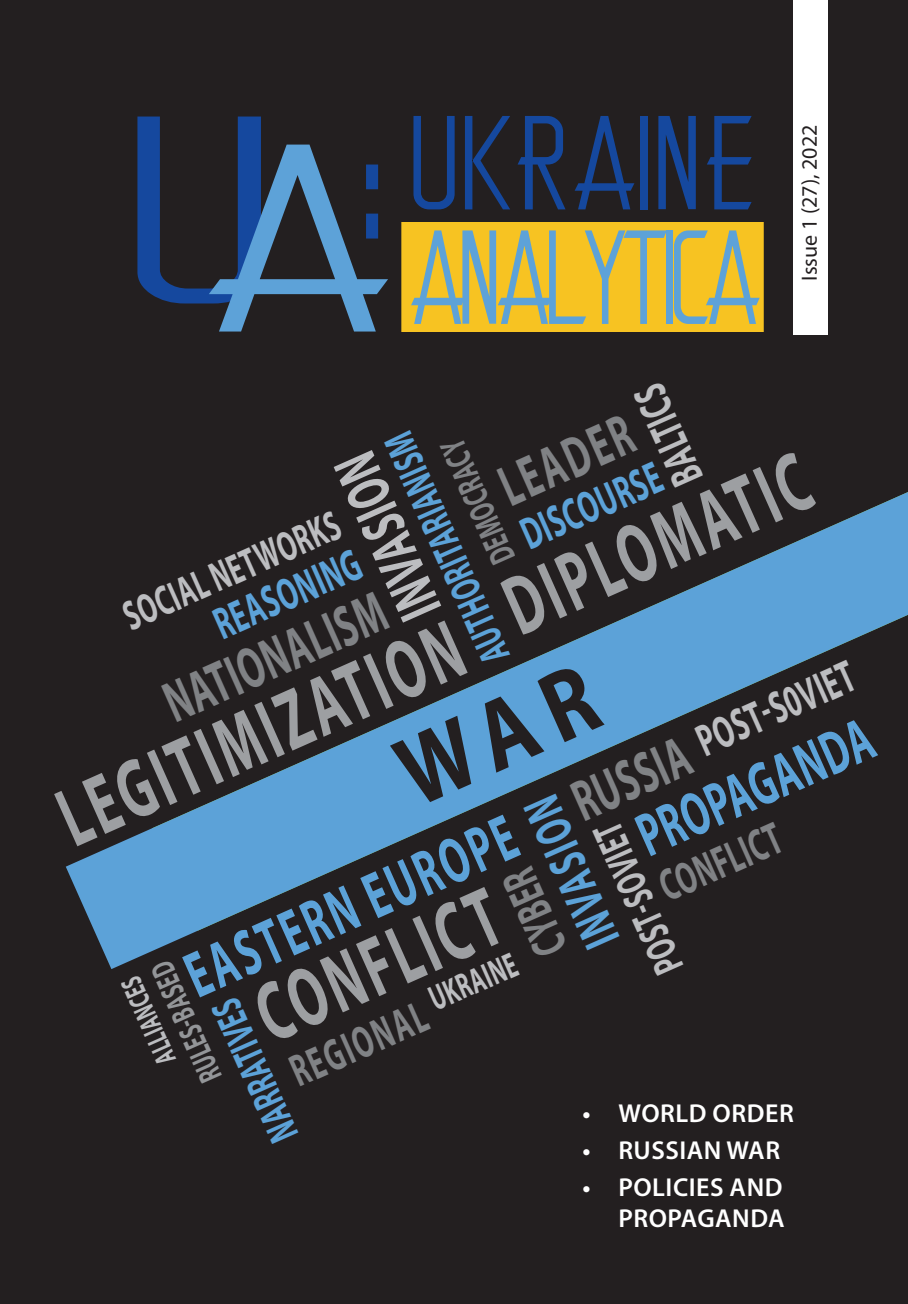
<style>
.page{position:relative;width:908px;height:1304px;background:#fff}
.page>*{position:absolute;margin:0;border:0;box-sizing:border-box;transform-origin:0 0}
.t1{font:700 84.8px "Myriad Pro";color:#9d9fa2;scale:.62 1}
.t2{font:700 65.2px "Myriad Pro";color:#5ca2d8;scale:.62 1}
.t3{font:700 62px "Myriad Pro";color:#5ca2d8;scale:.62 1}
.t4{font:700 62px "Myriad Pro";color:#bcbdc0;scale:.62 1}
.t5{font:700 58.8px "Myriad Pro";color:#808285;scale:.62 1}
.t6{font:700 52.2px "Myriad Pro";color:#5ca2d8;scale:.62 1}
.t7{font:700 49px "Myriad Pro";color:#808285;scale:.62 1}
.t8{font:700 45.6px "Myriad Pro";color:#5ca2d8;scale:.62 1}
.t9{font:700 45.6px "Myriad Pro";color:#bcbdc0;scale:.62 1}
.t10{font:700 45.6px "Myriad Pro";color:#808285;scale:.62 1}
.t11{font:700 42.4px "Myriad Pro";color:#5ca2d8;scale:.62 1}
.t12{font:700 42.4px "Myriad Pro";color:#bcbdc0;scale:.62 1}
.t13{font:700 35.8px "Myriad Pro";color:#808285;scale:.62 1}
.t14{font:700 35.8px "Myriad Pro";color:#bcbdc0;scale:.62 1}
.t15{font:700 32.6px "Myriad Pro";color:#939598;scale:.62 1}
.t16{font:700 29.4px "Myriad Pro";color:#bcbdc0;scale:.62 1}
.t17{font:600 26px/31.2px "Myriad Pro";letter-spacing:.02em;color:#fff;text-align:right}
.t18{font:22px "Myriad Pro";color:#231f20}
</style>
<div class="page">
<div style="left:0;top:0;width:907px;height:1304px;background:#231f20"></div>
<svg style="left:66px;top:492px;width:841px;height:477px"></svg>
<div style="left:401px;top:223px;width:362px;height:109px;background:#f7c322"></div>
<svg style="left:137px;top:117px;width:251px;height:215px"></svg>
<svg style="left:413px;top:116px;width:41px;height:93px"></svg>
<svg style="left:465px;top:116px;width:45px;height:93px"></svg>
<svg style="left:517px;top:116px;width:48px;height:93px"></svg>
<svg style="left:574px;top:116px;width:60px;height:93px"></svg>
<div style="left:640px;top:116px;width:8px;height:93px;background:#15489e"></div>
<svg style="left:658px;top:116px;width:37px;height:93px"></svg>
<svg style="left:707px;top:116px;width:44px;height:93px"></svg>
<svg style="left:411px;top:230px;width:254px;height:94px;background:#c7b85a"></svg>
<div style="left:665px;top:230px;width:7px;height:94px;background:#5da2d8"></div>
<svg style="left:673px;top:230px;width:86px;height:94px;background:#c9b957"></svg>
<div style="left:792px;top:0;width:34px;height:334px;background:#fff"></div>
<svg style="left:390px;top:662px;width:214px;height:146px"></svg>
<p class="t18" style="left:795px;top:281px;width:157px;rotate:-90deg">Issue 1 (27), 2022</p>
<h3 class="t9" style="left:662px;top:495px;width:172px;rotate:-114deg">BALTICS</h3>
<h3 class="t5" style="left:486px;top:454px;width:228px;rotate:-24deg">LEADER</h3>
<h3 class="t11" style="left:472px;top:672px;width:401px;rotate:-114deg">AUTHORITARIANISM</h3>
<h3 class="t13" style="left:483px;top:572px;width:215px;rotate:-114deg">DEMOCRACY</h3>
<h3 class="t4" style="left:386px;top:633px;width:284px;rotate:-114deg">INVASION</h3>
<h1 class="t1" style="left:486px;top:560px;width:527px;rotate:-24deg">DIPLOMATIC</h1>
<h3 class="t8" style="left:511px;top:509px;width:243px;rotate:-24deg">DISCOURSE</h3>
<h3 class="t12" style="left:114px;top:593px;width:378px;rotate:-24deg">SOCIAL NETWORKS</h3>
<h3 class="t8" style="left:204px;top:598px;width:254px;rotate:-24deg">REASONING</h3>
<h3 class="t5" style="left:151px;top:670px;width:384px;rotate:-24deg">NATIONALISM</h3>
<h1 class="t1" style="left:40px;top:771px;width:701px;rotate:-24deg">LEGITIMIZATION</h1>
<h3 class="t9" style="left:686px;top:715px;width:274px;rotate:-24deg">POST-S0VIET</h3>
<h3 class="t3" style="left:623px;top:801px;width:408px;rotate:-24deg">PROPAGANDA</h3>
<h3 class="t5" style="left:559px;top:768px;width:200px;rotate:-24deg">RUSSIA</h3>
<h3 class="t6" style="left:573px;top:959px;width:261px;rotate:-114deg">INVASION</h3>
<h2 class="t2" style="left:171px;top:940px;width:575px;rotate:-24deg">EASTERN EUROPE</h2>
<h3 class="t12" style="left:645px;top:983px;width:262px;rotate:-114deg">POST-SOVIET</h3>
<h3 class="t10" style="left:649px;top:861px;width:210px;rotate:-24deg">CONFLICT</h3>
<h3 class="t7" style="left:523px;top:967px;width:148px;rotate:-114deg">CYBER</h3>
<h1 class="t1" style="left:237px;top:967px;width:419px;rotate:-24deg">CONFLICT</h1>
<h3 class="t14" style="left:421px;top:979px;width:151px;rotate:-24deg">UKRAINE</h3>
<p class="t15" style="left:193px;top:1090px;width:209px;rotate:-114deg">RULES-BASED</p>
<p class="t16" style="left:150px;top:1070px;width:152px;rotate:-114deg">ALLIANCES</p>
<h3 class="t11" style="left:260px;top:1151px;width:248px;rotate:-114deg">NARRATIVES</h3>
<h3 class="t10" style="left:280px;top:1046px;width:236px;rotate:-24deg">REGIONAL</h3>
<p class="t17" style="left:582px;top:1097px;width:213px">• WORLD ORDER</p>
<p class="t17" style="left:582px;top:1134px;width:199px">• RUSSIAN WAR</p>
<p class="t17" style="left:582px;top:1171px;width:204px">• POLICIES AND<br>PROPAGANDA</p>
</div>
